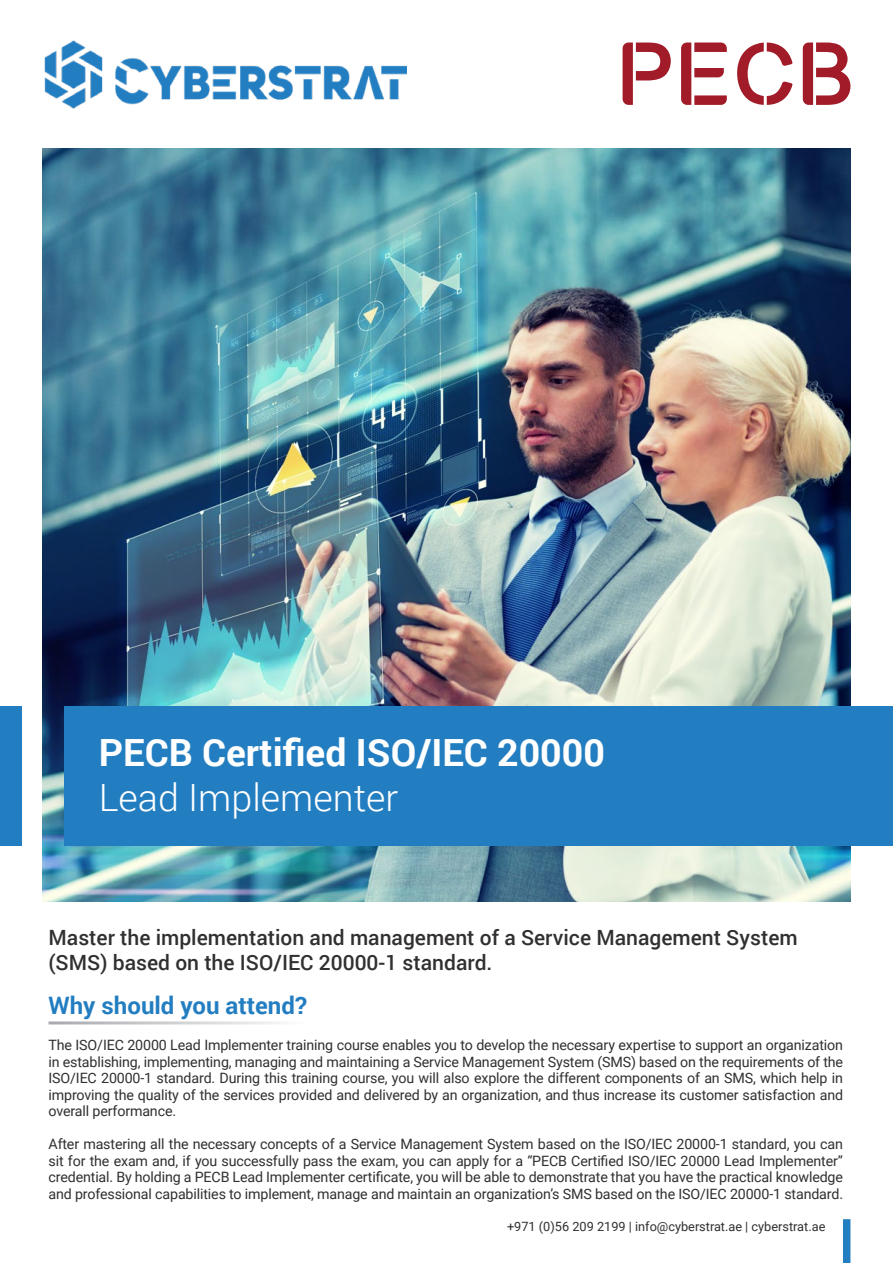
<style>
.page{position:relative;width:893px;height:1263px;background:#fff}
.page>*{position:absolute;margin:0;border:0;box-sizing:border-box;transform-origin:0 0}
.t1{font:700 37.5px "Roboto";color:#fff}
.t2{font:300 37.5px "Roboto";color:#fff}
.t3{font:700 24px "Roboto";color:#237ec1}
.t4{font:500 21px/25.2px "Roboto";color:#312f30}
.t5{font:14.25px/16.5px "Roboto";letter-spacing:-.01em;color:#312f30;text-align:justify}
.Bullet_Points{font:12.75px "Roboto";color:#312f30}
</style>
<div class="page">
<img style="left:43px;top:149px;width:807px;height:752px">
<div style="left:65px;top:706px;width:828px;height:139px;background:#237ec1"></div>
<div style="left:0;top:706px;width:21px;height:139px;background:#237ec1"></div>
<div style="left:843px;top:1219px;width:7px;height:44px;background:#237ec1"></div>
<svg style="left:623px;top:43px;width:48px;height:62px"></svg>
<svg style="left:681px;top:43px;width:46px;height:62px"></svg>
<svg style="left:737px;top:43px;width:55px;height:62px"></svg>
<svg style="left:803px;top:43px;width:47px;height:62px"></svg>
<img style="left:44px;top:40px;width:362px;height:69px">
<p class="t1" style="left:99px;top:726px;width:507px">PECB Certified ISO/IEC 20000</p>
<p class="t2" style="left:99px;top:772px;width:301px">Lead Implementer</p>
<p class="t4" style="left:49px;top:924px;width:751px">Master the implementation and management of a Service Management System (SMS) based on the ISO/IEC 20000-1 standard.</p>
<p class="t3" style="left:49px;top:988px;width:260px">Why should you attend?</p>
<p class="t5" style="left:49px;top:1036px;width:796px">The ISO/IEC 20000 Lead Implementer training course enables you to develop the necessary expertise to support an organization in establishing, implementing, managing and maintaining a Service Management System (SMS) based on the requirements of the ISO/IEC 20000-1 standard. During this training course, you will also explore the different components of an SMS, which help in improving the quality of the services provided and delivered by an organization, and thus increase its customer satisfaction and overall performance.</p>
<p class="t5" style="left:49px;top:1135px;width:796px">After mastering all the necessary concepts of a Service Management System based on the ISO/IEC 20000-1 standard, you can sit for the exam and, if you successfully pass the exam, you can apply for a “PECB Certified ISO/IEC 20000 Lead Implementer” credential. By holding a PECB Lead Implementer certificate, you will be able to demonstrate that you have the practical knowledge and professional capabilities to implement, manage and maintain an organization’s SMS based on the ISO/IEC 20000-1 standard.</p>
<p class="Bullet_Points" style="left:507px;top:1218px;width:320px">+971 (0)56 209 2199 | info@cyberstrat.ae | cyberstrat.ae</p>
</div>
